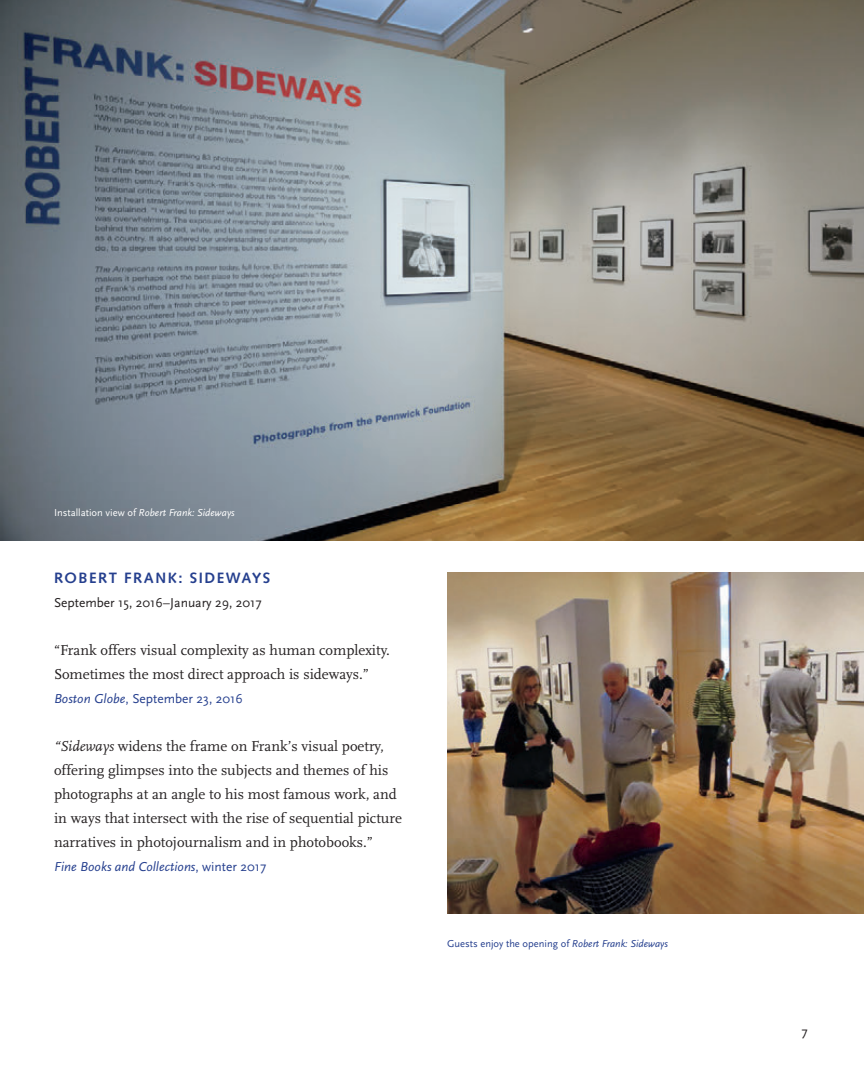
<style>
.page{position:relative;width:864px;height:1080px;background:#fff}
.page>*{position:absolute;margin:0;border:0;box-sizing:border-box;transform-origin:0 0}
.t1{font:15px/24px "Scala";color:#231f20}
.t2{font:700 15px "Syntax LT Std";letter-spacing:.1em;color:#253f8e}
.t3{font:italic 13.5px "Scala Sans";color:#253f8e}
.t4{font:13.5px "Scala Sans";color:#231f20}
.t5{font:13.5px "Scala Sans";color:#253f8e}
.t6{font:10.5px "Scala Sans";color:#253f8e}
.t7{font:italic 10.5px "Scala Sans";color:#fff}
.s1{font-style:normal}
.s2{font-style:italic}
</style>
<div class="page">
<img style="left:0;top:0;width:1px;height:540px">
<img style="left:447px;top:573px;width:417px;height:341px">
<img style="left:1px;top:0;width:863px;height:541px">
<p class="t7" style="left:54px;top:507px;width:182px"><span class="s1">Installation view of</span> Robert Frank: Sideways</p>
<p class="t2" style="left:54px;top:569px;width:218px">ROBERT FRANK: SIDEWAYS</p>
<p class="t4" style="left:54px;top:596px;width:209px">September 15, 2016–January 29, 2017</p>
<p class="t1" style="left:54px;top:639px;width:337px">“Frank offers visual complexity as human complexity.<br>Sometimes the most direct approach is sideways.”</p>
<p class="t5" style="left:54px;top:692px;width:190px"><span class="s2">Boston Globe</span>, September 23, 2016</p>
<p class="t1" style="left:54px;top:735px;width:350px"><span class="s2">“Sideways</span> widens the frame on Frank’s visual poetry, offering glimpses into the subjects and themes of his photographs at an angle to his most famous work, and in ways that intersect with the rise of sequential picture narratives in photojournalism and in photobooks.”</p>
<p class="t3" style="left:54px;top:859px;width:214px">Fine Books and Collections<span class="s1">, winter 2017</span></p>
<p class="t6" style="left:447px;top:938px;width:222px">Guests enjoy the opening of <span class="s2">Robert Frank: Sideways</span></p>
<p class="t4" style="left:802px;top:1024px;width:8px">7</p>
</div>
